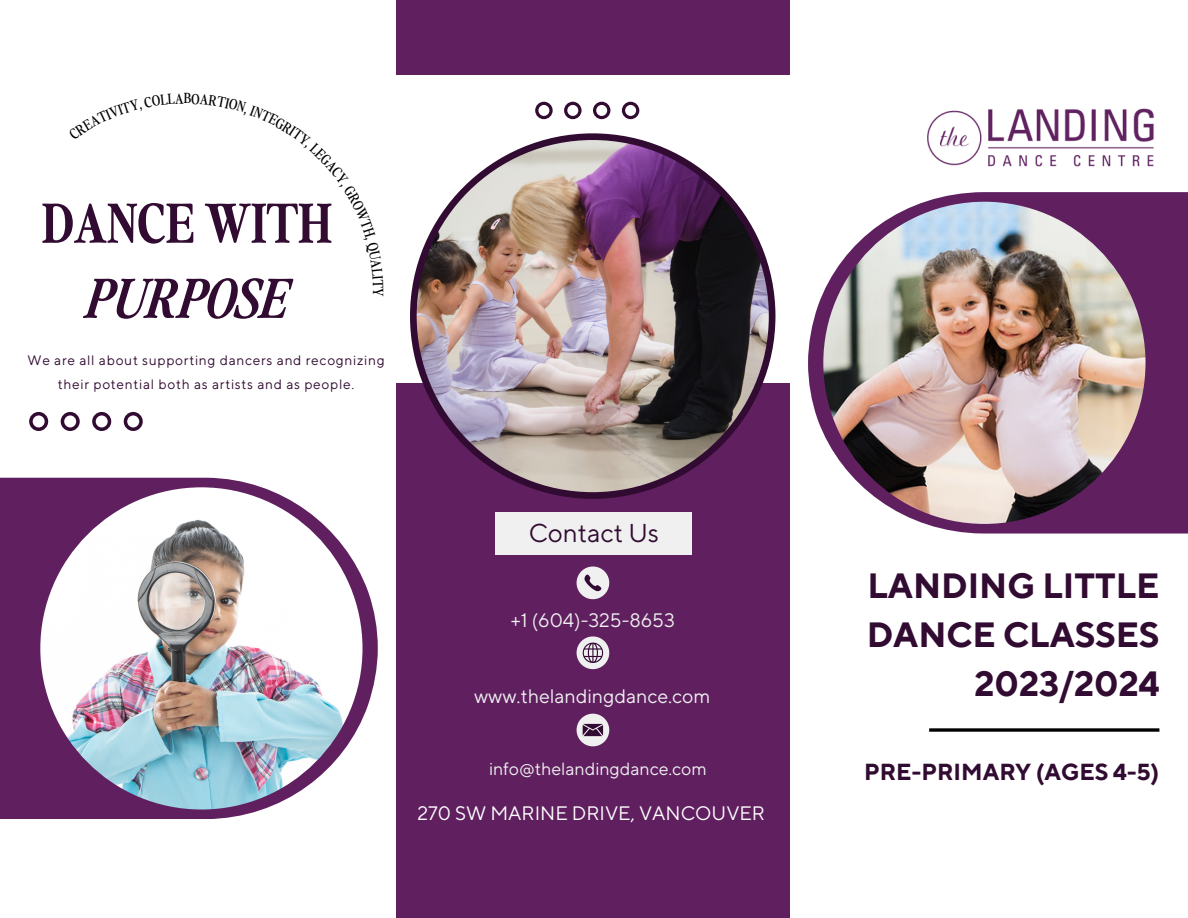
<style>
.page{position:relative;width:1188px;height:918px;background:#fff}
.page>*{position:absolute;margin:0;border:0;box-sizing:border-box;transform-origin:0 0}
.t1{font:700 53.85px "Perfectly Nineties";color:#310b31}
.t2{font:italic 700 53.85px "Perfectly Nineties";color:#310b31}
.t3{font:700 34.95px/48.8px "TT Norms Pro";color:#310b31;text-align:right}
.t4{font:25.8px "TT Norms Pro";color:#310b31}
.t5{font:700 23.1px "TT Norms Pro";color:#310b31}
.t6{font:19.35px "TT Norms Pro";color:#f0f0f0}
.t7{font:19.35px "TT Norms Pro";color:#fff}
.t8{font:17.55px "TT Norms Pro";color:#f0f0f0}
.t9{font:14.1px "Perfectly Nineties";color:#000}
.t10{font:13.65px/24px "TT Norms Pro";letter-spacing:.055em;color:#310b31;text-align:center}
</style>
<div class="page">
<svg style="left:809px;top:192px;width:379px;height:342px;fill:#602060"></svg>
<img style="left:823px;top:202px;width:323px;height:322px;border-radius:50%">
<div style="left:396px;top:0;width:394px;height:918px;background:#602060"></div>
<svg style="left:0;top:478px;width:377px;height:341px;fill:#602060"></svg>
<img style="left:40px;top:487px;width:323px;height:323px;border-radius:50%">
<svg style="left:29px;top:412px;width:114px;height:19px"></svg>
<div style="left:384px;top:75px;width:407px;height:308px;background:#fff"></div>
<img style="left:410px;top:133px;width:365px;height:366px">
<svg style="left:535px;top:102px;width:104px;height:17px"></svg>
<div style="left:496px;top:513px;width:196px;height:42px;background:#f0f0f0"></div>
<svg style="left:577px;top:567px;width:32px;height:32px"></svg>
<svg style="left:577px;top:636px;width:32px;height:33px"></svg>
<svg style="left:577px;top:714px;width:32px;height:32px"></svg>
<img style="left:927px;top:108px;width:227px;height:59px">
<svg style="left:929px;top:728px;width:230px;height:4px"></svg>
<p class="t1" style="left:42px;top:184px;width:292px">DANCE WITH</p>
<p class="t2" style="left:86px;top:259px;width:203px">PURPOSE</p>
<p class="t10" style="left:28px;top:349px;width:359px">We are all about supporting dancers and recognizing their potential both as artists and as people.</p>
<p class="t9" style="left:389px;top:288px;width:10px;rotate:90deg">Y</p>
<p class="t4" style="left:529px;top:518px;width:132px">Contact Us</p>
<p class="t6" style="left:511px;top:609px;width:165px">+1 (604)-325-8653</p>
<p class="t6" style="left:474px;top:684px;width:238px">www.thelandingdance.com</p>
<p class="t3" style="left:867px;top:563px;width:294px">LANDING LITTLE</p>
<p class="t3" style="left:867px;top:612px;width:294px">DANCE CLASSES<br>2023/2024</p>
<p class="t8" style="left:489px;top:759px;width:219px">info@thelandingdance.com</p>
<p class="t5" style="left:864px;top:758px;width:297px">PRE-PRIMARY (AGES 4-5)</p>
<p class="t7" style="left:418px;top:802px;width:349px">270 SW MARINE DRIVE, VANCOUVER</p>
</div>
